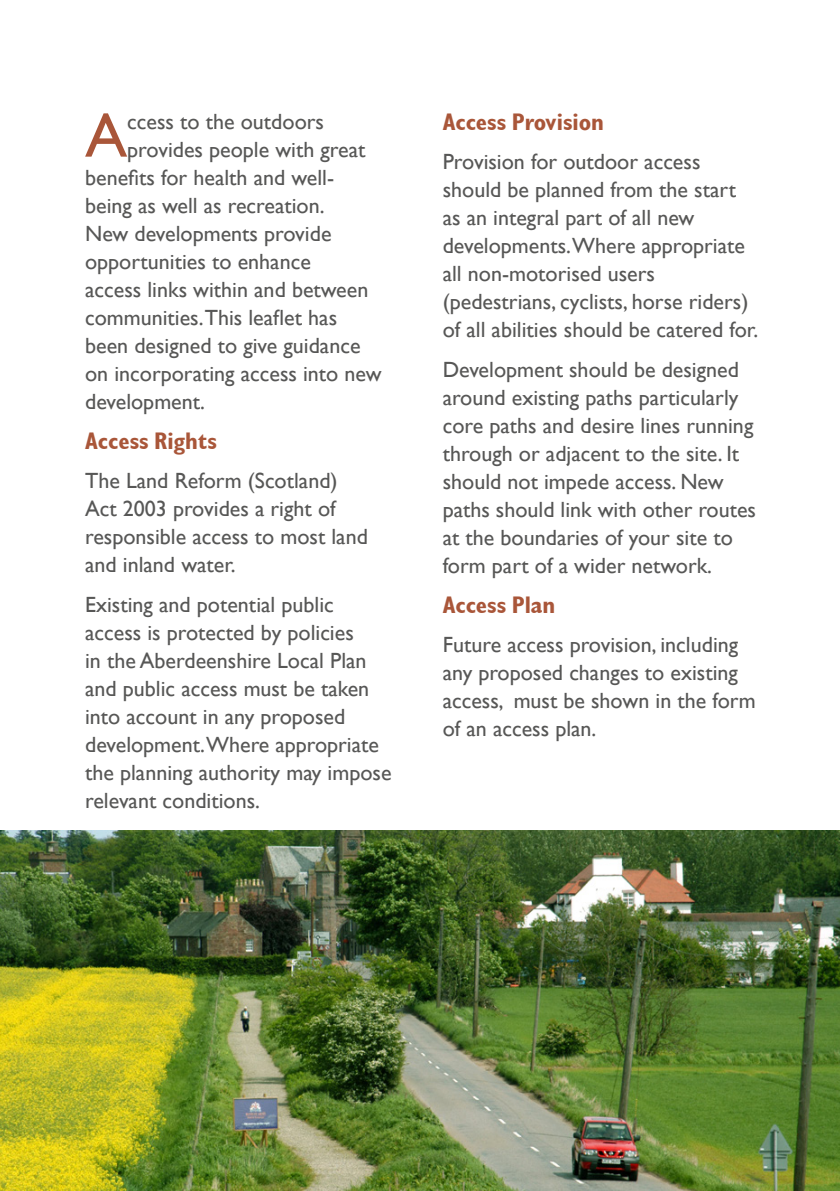
<style>
.page{position:relative;width:840px;height:1191px;background:#fff}
.page>*{position:absolute;margin:0;border:0;box-sizing:border-box;transform-origin:0 0}
.t1{font:63px "Gill Sans";color:#a95639}
.t2{font:700 condensed 24px "Gill Sans";color:#a95639}
.t3{font:22px/28px "Gill Sans";color:#575756}
</style>
<div class="page">
<img style="left:0;top:831px;width:839px;height:360px">
<h1 class="t1" style="left:85px;top:98px;width:44px">A</h1>
<p class="t3" style="left:127px;top:107px;width:198px">ccess to the outdoors</p>
<p class="t3" style="left:127px;top:135px;width:240px">provides people with great</p>
<p class="t3" style="left:85px;top:163px;width:250px">benefits for health and well-</p>
<p class="t3" style="left:85px;top:191px;width:241px">being as well as recreation.</p>
<p class="t3" style="left:85px;top:219px;width:248px">New developments provide</p>
<p class="t3" style="left:85px;top:247px;width:227px">opportunities to enhance</p>
<p class="t3" style="left:85px;top:275px;width:284px">access links within and between</p>
<p class="t3" style="left:85px;top:303px;width:253px">communities.This leaflet has</p>
<p class="t3" style="left:85px;top:331px;width:277px">been designed to give guidance</p>
<p class="t3" style="left:85px;top:359px;width:298px">on incorporating access into new</p>
<p class="t3" style="left:85px;top:387px;width:121px">development.</p>
<p class="t2" style="left:85px;top:426px;width:133px">Access Rights</p>
<p class="t3" style="left:85px;top:466px;width:284px">The Land Reform (Scotland)<br>Act 2003 provides a right of responsible access to most land and inland water.</p>
<p class="t3" style="left:85px;top:590px;width:308px">Existing and potential public access is protected by policies<br>in the Aberdeenshire Local Plan and public access must be taken into account in any proposed development.Where appropriate the planning authority may impose relevant conditions.</p>
<p class="t2" style="left:442px;top:108px;width:163px">Access Provision</p>
<p class="t3" style="left:442px;top:148px;width:317px">Provision for outdoor access should be planned from the start as an integral part of all new developments.Where appropriate all non-motorised users (pedestrians, cyclists, horse riders) of all abilities should be catered for.</p>
<p class="t3" style="left:442px;top:355px;width:315px">Development should be designed around existing paths particularly core paths and desire lines running through or adjacent to the site. It should not impede access. New paths should link with other routes at the boundaries of your site to form part of a wider network.</p>
<p class="t2" style="left:442px;top:590px;width:114px">Access Plan</p>
<p class="t3" style="left:442px;top:631px;width:314px">Future access provision, including any proposed changes to existing access, must be shown in the form of an access plan.</p>
</div>
